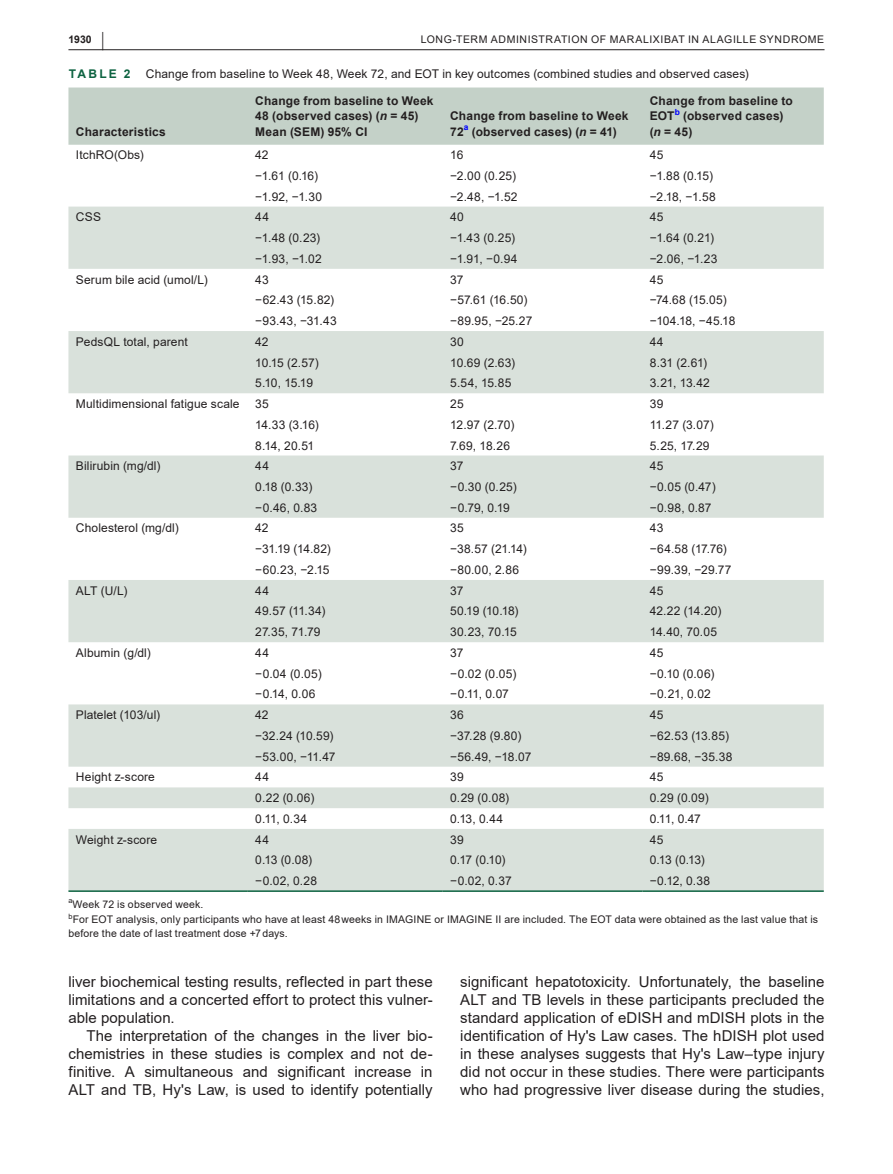
<style>
.page{position:relative;width:893px;height:1174px;background:#fff}
.page>*{position:absolute;margin:0;border:0;box-sizing:border-box;transform-origin:0 0}
.t1{font:15px/18px "Arial";letter-spacing:.005em;color:#231f20;text-align:justify}
.t2{font:12px "Arial";letter-spacing:.01em;color:#231f20}
.t3{font:700 12px/15px "Arial";letter-spacing:.02em;color:#231f20}
.t4{font:700 12px "Arial";letter-spacing:.185em;color:#0d6341}
.t5{font:10.5px/15.8px "Arial";letter-spacing:.015em;color:#231f20}
.t6{font:10.5px "Arial";letter-spacing:.055em;color:#231f20}
.t7{font:700 10.5px "Arial";color:#231f20}
.s1{font-size:19.5px}
.s2{font-style:italic}
</style>
<div class="page">
<hr style="left:68px;top:49px;width:756px;height:1px;background:#231f20">
<div style="left:68px;top:87px;width:756px;height:58px;background:#c4d1c8"></div>
<svg style="left:68px;top:207px;width:756px;height:683px;fill:#d9e1db"></svg>
<hr style="left:68px;top:890px;width:180px;height:2px;background:#0d6341">
<hr style="left:248px;top:890px;width:195px;height:2px;background:#0d6341">
<hr style="left:443px;top:890px;width:199px;height:2px;background:#0d6341">
<hr style="left:642px;top:890px;width:182px;height:2px;background:#0d6341">
<p class="t7" style="left:68px;top:32px;width:37px">1930 <span class="s1">|</span></p>
<p class="t6" style="left:421px;top:32px;width:405px">LONG-TERM ADMINISTRATION OF MARALIXIBAT IN ALAGILLE SYNDROME</p>
<p class="t4" style="left:69px;top:65px;width:63px">TABLE 2</p>
<p class="t2" style="left:146px;top:65px;width:604px">Change from baseline to Week 48, Week 72, and EOT in key outcomes (combined studies and observed cases)</p>
<p class="t3" style="left:76px;top:124px;width:91px">Characteristics</p>
<p class="t3" style="left:255px;top:94px;width:180px">Change from baseline to Week<br>48 (observed cases) (<span class="s2">n</span> = 45)<br>Mean (SEM) 95% CI</p>
<p class="t3" style="left:450px;top:109px;width:180px">Change from baseline to Week<br>72<sup>a</sup> (observed cases) (<span class="s2">n</span> = 41)</p>
<p class="t3" style="left:650px;top:94px;width:145px">Change from baseline to<br>EOT<sup>b</sup> (observed cases) (<span class="s2">n</span> = 45)</p>
<p class="t2" style="left:76px;top:147px;width:69px">ItchRO(Obs)</p>
<p class="t2" style="left:255px;top:147px;width:15px">42</p>
<p class="t2" style="left:450px;top:147px;width:15px">16</p>
<p class="t2" style="left:650px;top:147px;width:15px">45</p>
<p class="t2" style="left:255px;top:167px;width:64px">−1.61 (0.16)</p>
<p class="t2" style="left:450px;top:167px;width:67px">−2.00 (0.25)</p>
<p class="t2" style="left:650px;top:167px;width:65px">−1.88 (0.15)</p>
<p class="t2" style="left:255px;top:188px;width:68px">−1.92, −1.30</p>
<p class="t2" style="left:450px;top:188px;width:69px">−2.48, −1.52</p>
<p class="t2" style="left:650px;top:188px;width:67px">−2.18, −1.58</p>
<p class="t2" style="left:76px;top:209px;width:27px">CSS</p>
<p class="t2" style="left:255px;top:209px;width:15px">44</p>
<p class="t2" style="left:450px;top:209px;width:15px">40</p>
<p class="t2" style="left:650px;top:209px;width:15px">45</p>
<p class="t2" style="left:255px;top:230px;width:66px">−1.48 (0.23)</p>
<p class="t2" style="left:450px;top:230px;width:67px">−1.43 (0.25)</p>
<p class="t2" style="left:650px;top:230px;width:66px">−1.64 (0.21)</p>
<p class="t2" style="left:255px;top:250px;width:68px">−1.93, −1.02</p>
<p class="t2" style="left:450px;top:250px;width:69px">−1.91, −0.94</p>
<p class="t2" style="left:650px;top:250px;width:69px">−2.06, −1.23</p>
<p class="t2" style="left:76px;top:271px;width:133px">Serum bile acid (umol/L)</p>
<p class="t2" style="left:255px;top:271px;width:15px">43</p>
<p class="t2" style="left:450px;top:271px;width:15px">37</p>
<p class="t2" style="left:650px;top:271px;width:15px">45</p>
<p class="t2" style="left:255px;top:292px;width:80px">−62.43 (15.82)</p>
<p class="t2" style="left:450px;top:292px;width:79px">−57.61 (16.50)</p>
<p class="t2" style="left:650px;top:292px;width:79px">−74.68 (15.05)</p>
<p class="t2" style="left:255px;top:312px;width:83px">−93.43, −31.43</p>
<p class="t2" style="left:450px;top:312px;width:84px">−89.95, −25.27</p>
<p class="t2" style="left:650px;top:312px;width:87px">−104.18, −45.18</p>
<p class="t2" style="left:76px;top:333px;width:113px">PedsQL total, parent</p>
<p class="t2" style="left:255px;top:333px;width:15px">42</p>
<p class="t2" style="left:450px;top:333px;width:15px">30</p>
<p class="t2" style="left:650px;top:333px;width:15px">44</p>
<p class="t2" style="left:255px;top:354px;width:65px">10.15 (2.57)</p>
<p class="t2" style="left:450px;top:354px;width:67px">10.69 (2.63)</p>
<p class="t2" style="left:650px;top:354px;width:59px">8.31 (2.61)</p>
<p class="t2" style="left:255px;top:375px;width:59px">5.10, 15.19</p>
<p class="t2" style="left:450px;top:375px;width:63px">5.54, 15.85</p>
<p class="t2" style="left:650px;top:375px;width:61px">3.21, 13.42</p>
<p class="t2" style="left:76px;top:395px;width:165px">Multidimensional fatigue scale</p>
<p class="t2" style="left:255px;top:395px;width:15px">35</p>
<p class="t2" style="left:450px;top:395px;width:15px">25</p>
<p class="t2" style="left:650px;top:395px;width:15px">39</p>
<p class="t2" style="left:255px;top:416px;width:65px">14.33 (3.16)</p>
<p class="t2" style="left:450px;top:416px;width:66px">12.97 (2.70)</p>
<p class="t2" style="left:650px;top:416px;width:65px">11.27 (3.07)</p>
<p class="t2" style="left:255px;top:437px;width:60px">8.14, 20.51</p>
<p class="t2" style="left:450px;top:437px;width:61px">7.69, 18.26</p>
<p class="t2" style="left:650px;top:437px;width:61px">5.25, 17.29</p>
<p class="t2" style="left:76px;top:458px;width:86px">Bilirubin (mg/dl)</p>
<p class="t2" style="left:255px;top:458px;width:15px">44</p>
<p class="t2" style="left:450px;top:458px;width:15px">37</p>
<p class="t2" style="left:650px;top:458px;width:15px">45</p>
<p class="t2" style="left:255px;top:478px;width:59px">0.18 (0.33)</p>
<p class="t2" style="left:450px;top:478px;width:68px">−0.30 (0.25)</p>
<p class="t2" style="left:650px;top:478px;width:67px">−0.05 (0.47)</p>
<p class="t2" style="left:255px;top:499px;width:63px">−0.46, 0.83</p>
<p class="t2" style="left:450px;top:499px;width:61px">−0.79, 0.19</p>
<p class="t2" style="left:650px;top:499px;width:63px">−0.98, 0.87</p>
<p class="t2" style="left:76px;top:520px;width:104px">Cholesterol (mg/dl)</p>
<p class="t2" style="left:255px;top:520px;width:15px">42</p>
<p class="t2" style="left:450px;top:520px;width:15px">35</p>
<p class="t2" style="left:650px;top:520px;width:15px">43</p>
<p class="t2" style="left:255px;top:541px;width:77px">−31.19 (14.82)</p>
<p class="t2" style="left:450px;top:541px;width:78px">−38.57 (21.14)</p>
<p class="t2" style="left:650px;top:541px;width:79px">−64.58 (17.76)</p>
<p class="t2" style="left:255px;top:561px;width:76px">−60.23, −2.15</p>
<p class="t2" style="left:450px;top:561px;width:70px">−80.00, 2.86</p>
<p class="t2" style="left:650px;top:561px;width:83px">−99.39, −29.77</p>
<p class="t2" style="left:76px;top:582px;width:53px">ALT (U/L)</p>
<p class="t2" style="left:255px;top:582px;width:15px">44</p>
<p class="t2" style="left:450px;top:582px;width:15px">37</p>
<p class="t2" style="left:650px;top:582px;width:15px">45</p>
<p class="t2" style="left:255px;top:603px;width:72px">49.57 (11.34)</p>
<p class="t2" style="left:450px;top:603px;width:70px">50.19 (10.18)</p>
<p class="t2" style="left:650px;top:603px;width:73px">42.22 (14.20)</p>
<p class="t2" style="left:255px;top:623px;width:67px">27.35, 71.79</p>
<p class="t2" style="left:450px;top:623px;width:68px">30.23, 70.15</p>
<p class="t2" style="left:650px;top:623px;width:69px">14.40, 70.05</p>
<p class="t2" style="left:76px;top:644px;width:76px">Albumin (g/dl)</p>
<p class="t2" style="left:255px;top:644px;width:15px">44</p>
<p class="t2" style="left:450px;top:644px;width:15px">37</p>
<p class="t2" style="left:650px;top:644px;width:15px">45</p>
<p class="t2" style="left:255px;top:665px;width:68px">−0.04 (0.05)</p>
<p class="t2" style="left:450px;top:665px;width:68px">−0.02 (0.05)</p>
<p class="t2" style="left:650px;top:665px;width:66px">−0.10 (0.06)</p>
<p class="t2" style="left:255px;top:686px;width:62px">−0.14, 0.06</p>
<p class="t2" style="left:450px;top:686px;width:60px">−0.11, 0.07</p>
<p class="t2" style="left:650px;top:686px;width:63px">−0.21, 0.02</p>
<p class="t2" style="left:76px;top:706px;width:86px">Platelet (103/ul)</p>
<p class="t2" style="left:255px;top:706px;width:15px">42</p>
<p class="t2" style="left:450px;top:706px;width:15px">36</p>
<p class="t2" style="left:650px;top:706px;width:15px">45</p>
<p class="t2" style="left:255px;top:727px;width:80px">−32.24 (10.59)</p>
<p class="t2" style="left:450px;top:727px;width:73px">−37.28 (9.80)</p>
<p class="t2" style="left:650px;top:727px;width:81px">−62.53 (13.85)</p>
<p class="t2" style="left:255px;top:748px;width:82px">−53.00, −11.47</p>
<p class="t2" style="left:450px;top:748px;width:83px">−56.49, −18.07</p>
<p class="t2" style="left:650px;top:748px;width:84px">−89.68, −35.38</p>
<p class="t2" style="left:76px;top:769px;width:81px">Height z-score</p>
<p class="t2" style="left:255px;top:769px;width:15px">44</p>
<p class="t2" style="left:450px;top:769px;width:15px">39</p>
<p class="t2" style="left:650px;top:769px;width:15px">45</p>
<p class="t2" style="left:255px;top:789px;width:61px">0.22 (0.06)</p>
<p class="t2" style="left:450px;top:789px;width:60px">0.29 (0.08)</p>
<p class="t2" style="left:650px;top:789px;width:60px">0.29 (0.09)</p>
<p class="t2" style="left:255px;top:810px;width:53px">0.11, 0.34</p>
<p class="t2" style="left:450px;top:810px;width:54px">0.13, 0.44</p>
<p class="t2" style="left:650px;top:810px;width:53px">0.11, 0.47</p>
<p class="t2" style="left:76px;top:831px;width:83px">Weight z-score</p>
<p class="t2" style="left:255px;top:831px;width:15px">44</p>
<p class="t2" style="left:450px;top:831px;width:15px">39</p>
<p class="t2" style="left:650px;top:831px;width:15px">45</p>
<p class="t2" style="left:255px;top:852px;width:58px">0.13 (0.08)</p>
<p class="t2" style="left:450px;top:852px;width:57px">0.17 (0.10)</p>
<p class="t2" style="left:650px;top:852px;width:57px">0.13 (0.13)</p>
<p class="t2" style="left:255px;top:872px;width:63px">−0.02, 0.28</p>
<p class="t2" style="left:450px;top:872px;width:63px">−0.02, 0.37</p>
<p class="t2" style="left:650px;top:872px;width:62px">−0.12, 0.38</p>
<p class="t5" style="left:68px;top:896px;width:751px"><sup>a</sup>Week 72 is observed week.<br><sup>b</sup>For EOT analysis, only participants who have at least 48weeks in IMAGINE or IMAGINE II are included. The EOT data were obtained as the last value that is</p>
<p class="t5" style="left:68px;top:925px;width:221px">before the date of last treatment dose +7days.</p>
<p class="t1" style="left:68px;top:973px;width:366px">liver biochemical testing results, reflected in part these limitations and a concerted effort to protect this vulner&shy;able population.</p>
<p class="t1" style="left:68px;top:1027px;width:366px;text-indent:18px">The interpretation of the changes in the liver bio&shy;chemistries in these studies is complex and not de&shy;finitive. A simultaneous and significant increase in ALT and TB, Hy's Law, is used to identify potentially</p>
<p class="t1" style="left:460px;top:973px;width:366px">significant hepatotoxicity. Unfortunately, the baseline ALT and TB levels in these participants precluded the standard application of eDISH and mDISH plots in the identification of Hy's Law cases. The hDISH plot used in these analyses suggests that Hy's Law–type injury did not occur in these studies. There were participants who had progressive liver disease during the studies,</p>
</div>
